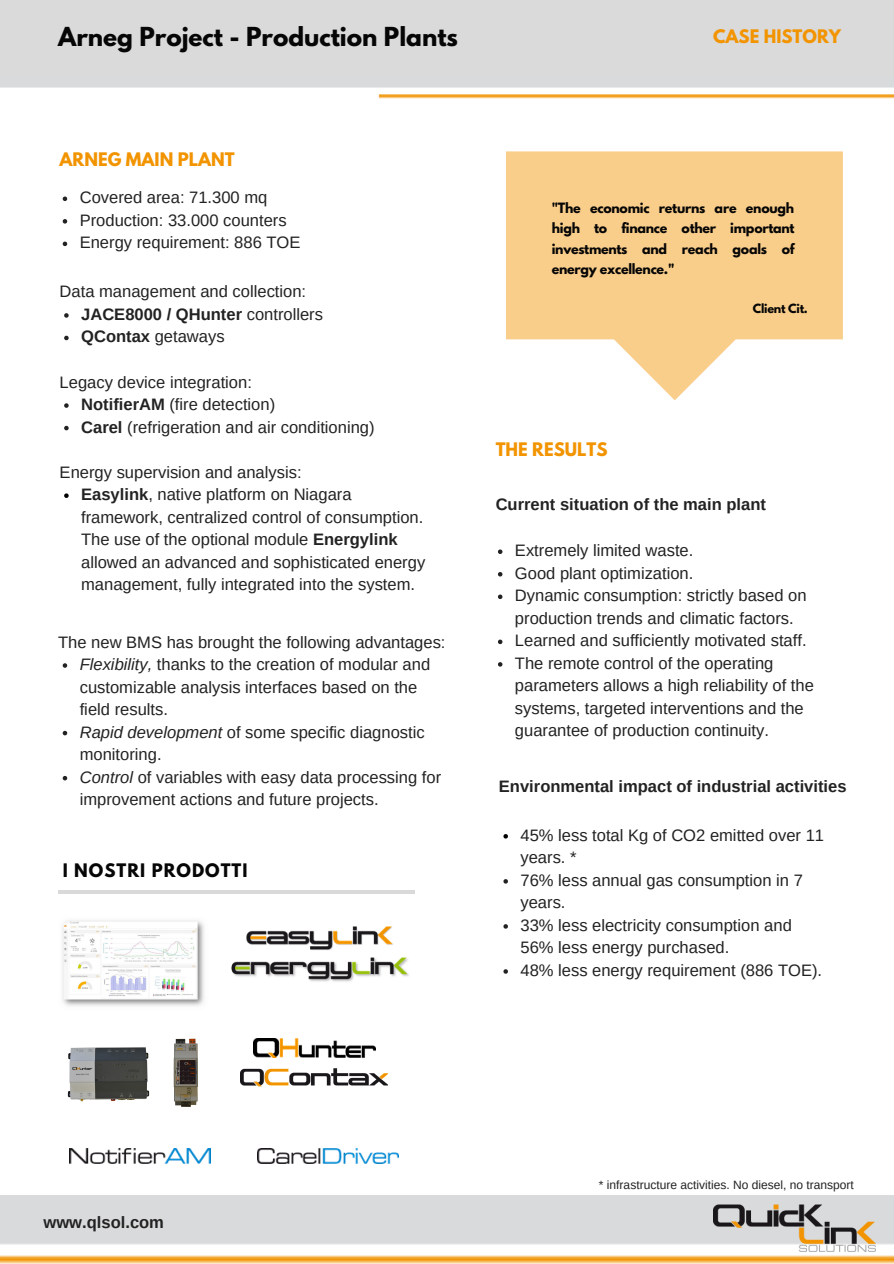
<style>
.page{position:relative;width:894px;height:1264px;background:#fff}
.page>*{position:absolute;margin:0;border:0;box-sizing:border-box;transform-origin:0 0}
.t1{font:700 23.25px "League Spartan";color:#060606}
.t2{font:16.5px/22.5px "Arimo";color:#222}
.t3{font:700 16.5px "Arimo";color:#222}
.t4{font:700 16.5px "League Spartan";color:#f29400}
.t5{font:700 16.5px "League Spartan";letter-spacing:.06em;color:#060606}
.t6{font:700 12.6px/20.4px "League Spartan";letter-spacing:-.02em;color:#060606;text-align:justify}
.t7{font:12px "Arimo";color:#222}
.t8{font:700 11.25px "League Spartan";letter-spacing:-.02em;color:#060606}
.s1{font-weight:700}
.s2{font-style:italic}
</style>
<div class="page">
<div style="left:0;top:0;width:893px;height:78px;background:#dadada"></div>
<svg style="left:506px;top:151px;width:336px;height:249px;fill:#f9cd8a"></svg>
<svg style="left:503px;top:834px;width:5px;height:4px"></svg>
<svg style="left:503px;top:879px;width:5px;height:4px"></svg>
<svg style="left:503px;top:924px;width:5px;height:4px"></svg>
<svg style="left:503px;top:969px;width:5px;height:4px"></svg>
<img style="left:0;top:1195px;width:893px;height:68px">
<img style="left:0;top:78px;width:893px;height:21px">
<img style="left:62px;top:920px;width:142px;height:86px">
<img style="left:246px;top:926px;width:147px;height:24px">
<img style="left:231px;top:957px;width:178px;height:25px">
<img style="left:67px;top:1047px;width:83px;height:55px">
<img style="left:254px;top:1038px;width:121px;height:19px">
<img style="left:173px;top:1038px;width:25px;height:69px">
<img style="left:241px;top:1068px;width:146px;height:19px">
<img style="left:70px;top:1148px;width:140px;height:15px">
<img style="left:257px;top:1148px;width:141px;height:15px">
<svg style="left:64px;top:313px;width:5px;height:5px"></svg>
<svg style="left:64px;top:336px;width:5px;height:4px"></svg>
<svg style="left:64px;top:403px;width:5px;height:5px"></svg>
<svg style="left:64px;top:426px;width:5px;height:4px"></svg>
<svg style="left:64px;top:493px;width:5px;height:5px"></svg>
<svg style="left:498px;top:549px;width:4px;height:5px"></svg>
<svg style="left:498px;top:572px;width:4px;height:4px"></svg>
<svg style="left:498px;top:594px;width:4px;height:5px"></svg>
<svg style="left:498px;top:639px;width:4px;height:5px"></svg>
<svg style="left:498px;top:662px;width:4px;height:4px"></svg>
<svg style="left:63px;top:196px;width:4px;height:5px"></svg>
<svg style="left:63px;top:219px;width:4px;height:4px"></svg>
<svg style="left:63px;top:241px;width:4px;height:5px"></svg>
<svg style="left:63px;top:663px;width:4px;height:4px"></svg>
<svg style="left:63px;top:731px;width:4px;height:4px"></svg>
<svg style="left:63px;top:776px;width:4px;height:4px"></svg>
<hr style="left:59px;top:890px;width:356px;height:3px;background:#000">
<img style="left:713px;top:1195px;width:162px;height:68px">
<h1 class="t1" style="left:58px;top:25px;width:401px">Arneg Project - Production Plants</h1>
<p class="t4" style="left:713px;top:28px;width:129px">CASE HISTORY</p>
<p class="t4" style="left:60px;top:151px;width:177px">ARNEG MAIN PLANT</p>
<p class="t2" style="left:80px;top:186px;width:222px">Covered area: 71.300 mq<br>Production: 33.000 counters<br>Energy requirement: 886 TOE</p>
<p class="t2" style="left:81px;top:280px;width:243px;text-indent:-22px">Data management and collection:<br><span class="s1">JACE8000 / QHunter</span> controllers<br><span class="s1">QContax</span> getaways</p>
<p class="t2" style="left:81px;top:370px;width:295px;text-indent:-22px">Legacy device integration:<br><span class="s1">NotifierAM</span> (fire detection)<br><span class="s1">Carel</span> (refrigeration and air conditioning)</p>
<p class="t2" style="left:81px;top:460px;width:345px;text-indent:-22px">Energy supervision and analysis:<br><span class="s1">Easylink</span>, native platform on Niagara framework, centralized control of consumption.<br>The use of the optional module <span class="s1">Energylink </span>allowed an advanced and sophisticated energy management, fully integrated into the system.</p>
<p class="t2" style="left:80px;top:630px;width:367px;text-indent:-22px">The new BMS has brought the following advantages:<br><span class="s2">Flexibility,</span> thanks to the creation of modular and customizable analysis interfaces based on the field results.<br><span class="s2">Rapid development</span> of some specific diagnostic monitoring.<br><span class="s2">Control</span> of variables with easy data processing for improvement actions and future projects.</p>
<p class="t5" style="left:63px;top:862px;width:186px">I NOSTRI PRODOTTI</p>
<p class="t6" style="left:551px;top:199px;width:244px">"The economic returns are enough high to finance other important investments and reach goals of energy excellence."</p>
<p class="t4" style="left:495px;top:441px;width:113px">THE RESULTS</p>
<p class="t8" style="left:752px;top:303px;width:56px">Client Cit.</p>
<p class="t3" style="left:495px;top:495px;width:272px">Current situation of the main plant</p>
<p class="t2" style="left:515px;top:539px;width:300px">Extremely limited waste.<br>Good plant optimization.<br>Dynamic consumption: strictly based on production trends and climatic factors.<br>Learned and sufficiently motivated staff.<br>The remote control of the operating parameters allows a high reliability of the systems, targeted interventions and the guarantee of production continuity.</p>
<p class="t3" style="left:499px;top:777px;width:349px">Environmental impact of industrial activities</p>
<p class="t2" style="left:520px;top:823px;width:305px">45% less total Kg of CO2 emitted over 11 years. *<br>76% less annual gas consumption in 7 years.<br>33% less electricity consumption and<br>56% less energy purchased.<br>48% less energy requirement (886 TOE).</p>
<p class="t3" style="left:44px;top:1212px;width:122px">www.qlsol.com</p>
<p class="t7" style="left:598px;top:1177px;width:256px">* infrastructure activities. No diesel, no transport</p>
</div>
